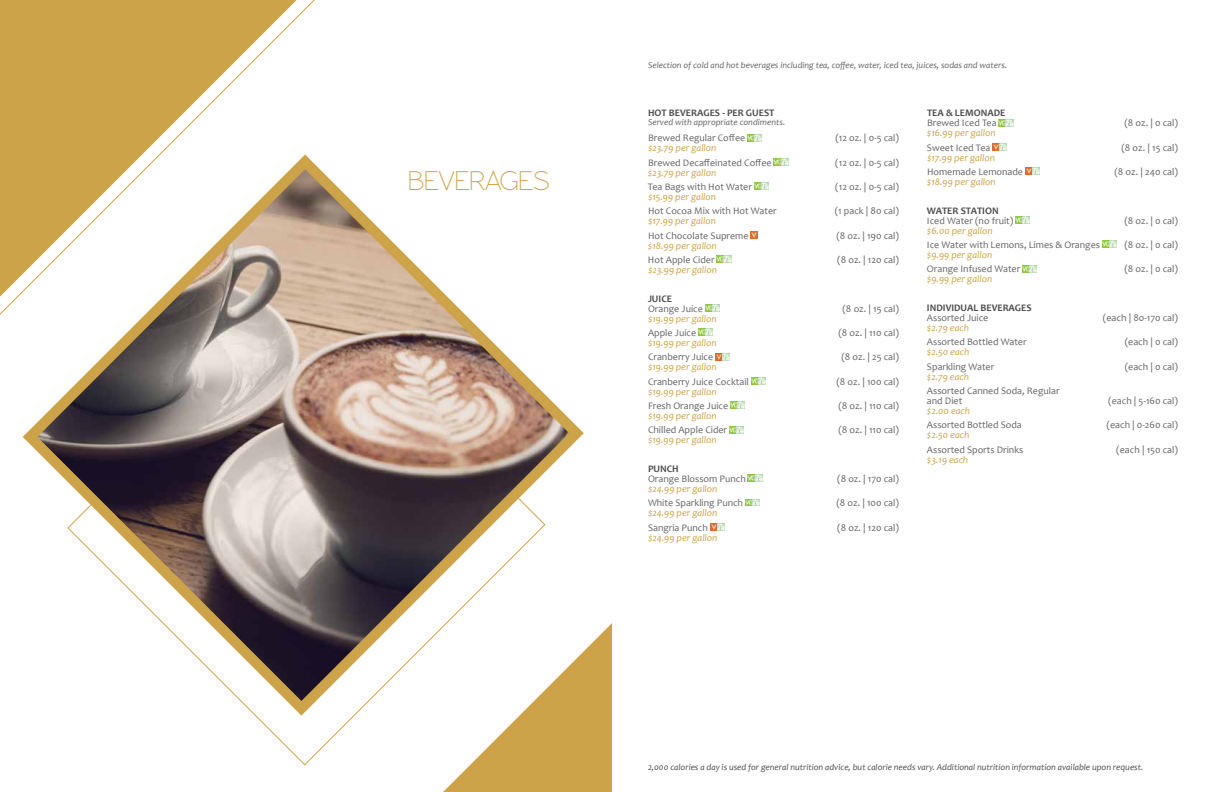
<style>
.page{position:relative;width:1224px;height:792px;background:#fff}
.page>*{position:absolute;margin:0;border:0;box-sizing:border-box;transform-origin:0 0}
.t1{font:27.7px "Rawengulk Sans";color:#cda349}
.t2{font:10px/10px "Candara";color:#636466}
.t3{font:italic 10px "Candara";color:#cda349}
.t4{font:700 10px "Candara";color:#4d4d4f}
.t5{font:italic 9px "Candara";color:#4d4d4f}
.t6{font:italic 9px "Candara";color:#636466}
</style>
<div class="page">
<div style="left:443px;top:623px;width:169px;height:169px;background:#cda349"></div>
<svg style="left:262px;top:723px;width:284px;height:43px"></svg>
<svg style="left:0;top:0;width:315px;height:315px"></svg>
<svg style="left:15px;top:147px;width:576px;height:576px"></svg>
<svg style="left:748px;top:134px;width:14px;height:7px"></svg>
<svg style="left:774px;top:159px;width:14px;height:7px"></svg>
<svg style="left:754px;top:183px;width:15px;height:7px"></svg>
<svg style="left:751px;top:232px;width:7px;height:6px"></svg>
<svg style="left:717px;top:256px;width:14px;height:7px"></svg>
<svg style="left:705px;top:304px;width:14px;height:7px"></svg>
<svg style="left:698px;top:329px;width:15px;height:7px"></svg>
<svg style="left:715px;top:353px;width:15px;height:7px"></svg>
<svg style="left:751px;top:377px;width:14px;height:7px"></svg>
<svg style="left:730px;top:402px;width:15px;height:7px"></svg>
<svg style="left:729px;top:426px;width:15px;height:7px"></svg>
<svg style="left:748px;top:475px;width:14px;height:7px"></svg>
<svg style="left:745px;top:499px;width:15px;height:7px"></svg>
<svg style="left:710px;top:523px;width:14px;height:7px"></svg>
<svg style="left:999px;top:119px;width:14px;height:7px"></svg>
<svg style="left:993px;top:144px;width:14px;height:7px"></svg>
<svg style="left:1025px;top:168px;width:15px;height:7px"></svg>
<svg style="left:1016px;top:217px;width:14px;height:6px"></svg>
<svg style="left:1102px;top:241px;width:15px;height:7px"></svg>
<svg style="left:1022px;top:265px;width:15px;height:7px"></svg>
<h1 class="t1" style="left:408px;top:166px;width:142px">BEVERAGES</h1>
<p class="t6" style="left:648px;top:59px;width:361px">Selection of cold and hot beverages including tea, coffee, water, iced tea, juices, sodas and waters.</p>
<p class="t4" style="left:648px;top:107px;width:128px">HOT BEVERAGES - PER GUEST</p>
<p class="t6" style="left:648px;top:117px;width:139px">Served with appropriate condiments.</p>
<p class="t2" style="left:648px;top:133px;width:99px">Brewed Regular Coffee</p>
<p class="t2" style="left:835px;top:133px;width:65px">(12 oz. | 0-5 cal)</p>
<p class="t3" style="left:648px;top:142px;width:70px">$23.79 per gallon</p>
<p class="t2" style="left:648px;top:157px;width:125px">Brewed Decaffeinated Coffee</p>
<p class="t2" style="left:835px;top:157px;width:65px">(12 oz. | 0-5 cal)</p>
<p class="t3" style="left:648px;top:166px;width:70px">$23.79 per gallon</p>
<p class="t2" style="left:648px;top:182px;width:105px">Tea Bags with Hot Water</p>
<p class="t2" style="left:835px;top:182px;width:65px">(12 oz. | 0-5 cal)</p>
<p class="t3" style="left:648px;top:191px;width:70px">$15.99 per gallon</p>
<p class="t2" style="left:648px;top:206px;width:130px">Hot Cocoa Mix with Hot Water</p>
<p class="t2" style="left:835px;top:206px;width:66px">(1 pack | 80 cal)</p>
<p class="t3" style="left:648px;top:215px;width:70px">$17.99 per gallon</p>
<p class="t2" style="left:648px;top:230px;width:102px">Hot Chocolate Supreme</p>
<p class="t2" style="left:836px;top:230px;width:64px">(8 oz. | 190 cal)</p>
<p class="t3" style="left:648px;top:239px;width:70px">$18.99 per gallon</p>
<p class="t2" style="left:648px;top:255px;width:68px">Hot Apple Cider</p>
<p class="t2" style="left:837px;top:255px;width:63px">(8 oz. | 120 cal)</p>
<p class="t3" style="left:648px;top:264px;width:71px">$23.99 per gallon</p>
<p class="t4" style="left:648px;top:292px;width:26px">JUICE</p>
<p class="t2" style="left:648px;top:303px;width:56px">Orange Juice</p>
<p class="t2" style="left:842px;top:303px;width:58px">(8 oz. | 15 cal)</p>
<p class="t3" style="left:648px;top:312px;width:70px">$19.99 per gallon</p>
<p class="t2" style="left:648px;top:328px;width:50px">Apple Juice</p>
<p class="t2" style="left:838px;top:328px;width:62px">(8 oz. | 110 cal)</p>
<p class="t3" style="left:648px;top:336px;width:70px">$19.99 per gallon</p>
<p class="t2" style="left:648px;top:352px;width:67px">Cranberry Juice</p>
<p class="t2" style="left:841px;top:352px;width:59px">(8 oz. | 25 cal)</p>
<p class="t3" style="left:648px;top:361px;width:70px">$19.99 per gallon</p>
<p class="t2" style="left:648px;top:376px;width:102px">Cranberry Juice Cocktail</p>
<p class="t2" style="left:836px;top:376px;width:64px">(8 oz. | 100 cal)</p>
<p class="t3" style="left:648px;top:385px;width:70px">$19.99 per gallon</p>
<p class="t2" style="left:648px;top:401px;width:82px">Fresh Orange Juice</p>
<p class="t2" style="left:838px;top:401px;width:62px">(8 oz. | 110 cal)</p>
<p class="t3" style="left:648px;top:409px;width:70px">$19.99 per gallon</p>
<p class="t2" style="left:648px;top:425px;width:81px">Chilled Apple Cider</p>
<p class="t2" style="left:838px;top:425px;width:62px">(8 oz. | 110 cal)</p>
<p class="t3" style="left:648px;top:434px;width:70px">$19.99 per gallon</p>
<p class="t4" style="left:648px;top:462px;width:32px">PUNCH</p>
<p class="t2" style="left:648px;top:474px;width:99px">Orange Blossom Punch</p>
<p class="t2" style="left:837px;top:474px;width:63px">(8 oz. | 170 cal)</p>
<p class="t3" style="left:648px;top:482px;width:71px">$24.99 per gallon</p>
<p class="t2" style="left:648px;top:498px;width:97px">White Sparkling Punch</p>
<p class="t2" style="left:836px;top:498px;width:64px">(8 oz. | 100 cal)</p>
<p class="t3" style="left:648px;top:507px;width:71px">$24.99 per gallon</p>
<p class="t2" style="left:648px;top:522px;width:61px">Sangria Punch</p>
<p class="t2" style="left:837px;top:522px;width:63px">(8 oz. | 120 cal)</p>
<p class="t3" style="left:648px;top:531px;width:71px">$24.99 per gallon</p>
<p class="t4" style="left:927px;top:107px;width:80px">TEA &amp; LEMONADE</p>
<p class="t2" style="left:927px;top:118px;width:71px">Brewed Iced Tea</p>
<p class="t2" style="left:1124px;top:118px;width:55px">(8 oz. | 0 cal)</p>
<p class="t3" style="left:927px;top:127px;width:70px">$16.99 per gallon</p>
<p class="t2" style="left:927px;top:142px;width:65px">Sweet Iced Tea</p>
<p class="t2" style="left:1121px;top:142px;width:58px">(8 oz. | 15 cal)</p>
<p class="t3" style="left:927px;top:151px;width:70px">$17.99 per gallon</p>
<p class="t2" style="left:927px;top:167px;width:98px">Homemade Lemonade</p>
<p class="t2" style="left:1114px;top:167px;width:65px">(8 oz. | 240 cal)</p>
<p class="t3" style="left:927px;top:176px;width:70px">$18.99 per gallon</p>
<p class="t4" style="left:927px;top:204px;width:73px">WATER STATION</p>
<p class="t2" style="left:927px;top:215px;width:88px">Iced Water (no fruit)</p>
<p class="t2" style="left:1124px;top:215px;width:55px">(8 oz. | 0 cal)</p>
<p class="t3" style="left:927px;top:224px;width:67px">$6.00 per gallon</p>
<p class="t2" style="left:927px;top:240px;width:175px">Ice Water with Lemons, Limes &amp; Oranges</p>
<p class="t2" style="left:1124px;top:240px;width:55px">(8 oz. | 0 cal)</p>
<p class="t3" style="left:927px;top:249px;width:67px">$9.99 per gallon</p>
<p class="t2" style="left:927px;top:264px;width:95px">Orange Infused Water</p>
<p class="t2" style="left:1124px;top:264px;width:55px">(8 oz. | 0 cal)</p>
<p class="t3" style="left:927px;top:273px;width:67px">$9.99 per gallon</p>
<p class="t4" style="left:927px;top:301px;width:106px">INDIVIDUAL BEVERAGES</p>
<p class="t2" style="left:927px;top:313px;width:63px">Assorted Juice</p>
<p class="t2" style="left:1103px;top:313px;width:77px">(each | 80-170 cal)</p>
<p class="t3" style="left:927px;top:321px;width:44px">$2.79 each</p>
<p class="t2" style="left:927px;top:337px;width:101px">Assorted Bottled Water</p>
<p class="t2" style="left:1125px;top:337px;width:55px">(each | 0 cal)</p>
<p class="t3" style="left:927px;top:346px;width:44px">$2.50 each</p>
<p class="t2" style="left:927px;top:361px;width:69px">Sparkling Water</p>
<p class="t2" style="left:1125px;top:361px;width:55px">(each | 0 cal)</p>
<p class="t3" style="left:927px;top:370px;width:44px">$2.79 each</p>
<p class="t2" style="left:927px;top:386px;width:134px">Assorted Canned Soda, Regular and Diet</p>
<p class="t2" style="left:1108px;top:396px;width:71px">(each | 5-160 cal)</p>
<p class="t3" style="left:927px;top:404px;width:45px">$2.00 each</p>
<p class="t2" style="left:927px;top:420px;width:96px">Assorted Bottled Soda</p>
<p class="t2" style="left:1107px;top:420px;width:73px">(each | 0-260 cal)</p>
<p class="t3" style="left:927px;top:429px;width:44px">$2.50 each</p>
<p class="t2" style="left:927px;top:444px;width:98px">Assorted Sports Drinks</p>
<p class="t2" style="left:1116px;top:444px;width:63px">(each | 150 cal)</p>
<p class="t3" style="left:927px;top:453px;width:43px">$3.19 each</p>
<p class="t5" style="left:648px;top:761px;width:497px">2,000 calories a day is used for general nutrition advice, but calorie needs vary. Additional nutrition information available upon request.</p>
</div>
